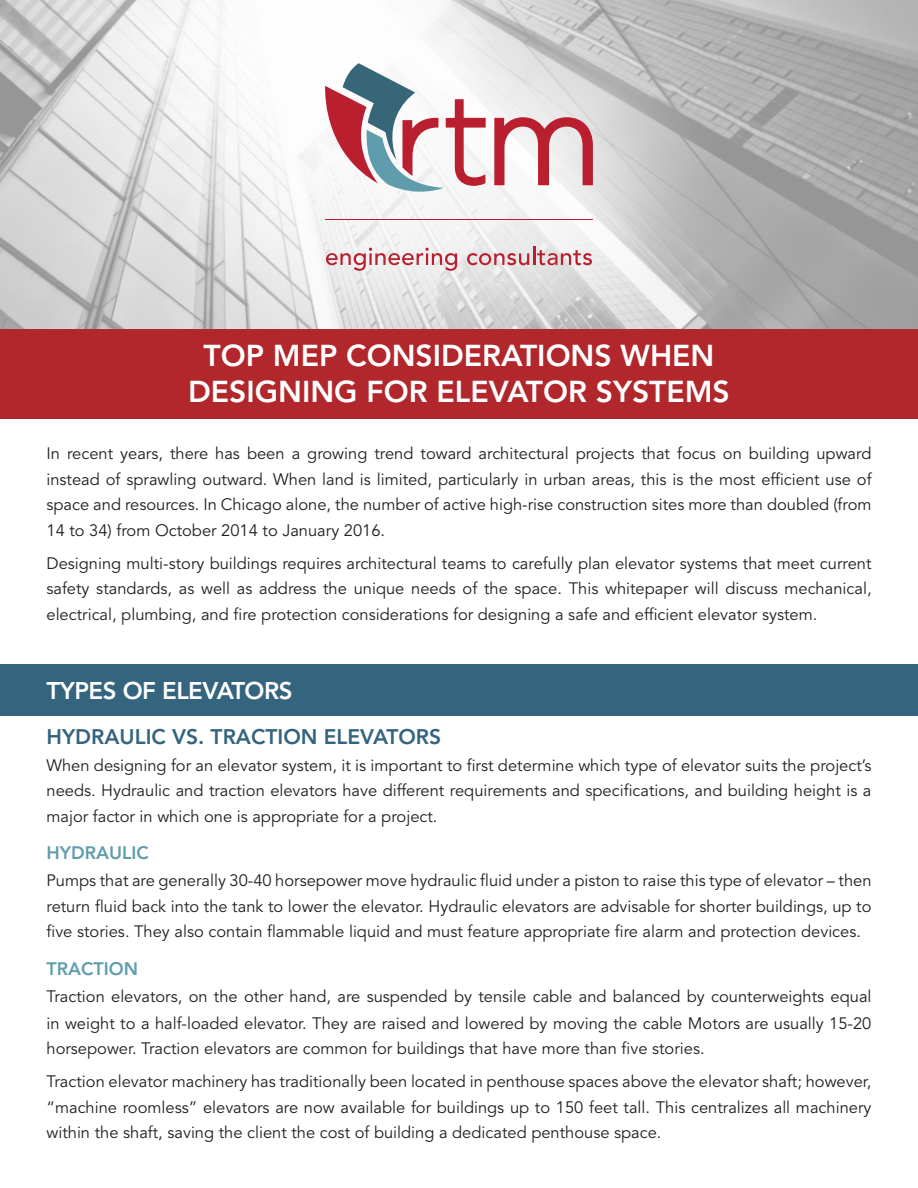
<style>
.page{position:relative;width:918px;height:1188px;background:#fff}
.page>*{position:absolute;margin:0;border:0;box-sizing:border-box;transform-origin:0 0}
.t1{font:800 30px "Avenir LT Std";color:#fff}
.t2{font:800 24px "Avenir LT Std";letter-spacing:-.02em;color:#fff}
.t3{font:800 21px "Avenir LT Std";color:#34647e}
.t4{font:800 18px "Avenir LT Std";color:#609dad}
.t5{font:16.5px/25.5px "Avenir LT Std";color:#231f20;text-align:justify}
</style>
<div class="page">
<div style="left:0;top:664px;width:918px;height:52px;background:#34647e"></div>
<svg style="left:0;top:0;width:918px;height:329px;background:#bebebe"></svg>
<div style="left:188px;top:0;width:545px;height:408px;background:#fff;opacity:.75"></div>
<svg style="left:494px;top:117px;width:99px;height:68px"></svg>
<svg style="left:325px;top:63px;width:161px;height:135px"></svg>
<hr style="left:325px;top:219px;width:268px;height:1px;background:#b91f2e">
<svg style="left:326px;top:248px;width:131px;height:23px"></svg>
<svg style="left:467px;top:247px;width:125px;height:18px"></svg>
<div style="left:0;top:329px;width:918px;height:90px;background:#b1272b"></div>
<p class="t1" style="left:203px;top:338px;width:513px">TOP MEP CONSIDERATIONS WHEN</p>
<p class="t1" style="left:188px;top:374px;width:543px">DESIGNING FOR ELEVATOR SYSTEMS</p>
<p class="t5" style="left:46px;top:441px;width:827px">In recent years, there has been a growing trend toward architectural projects that focus on building upward instead of sprawling outward. When land is limited, particularly in urban areas, this is the most efficient use of space and resources. In Chicago alone, the number of active high-rise construction sites more than doubled (from 14 to 34) from October 2014 to January 2016.</p>
<p class="t5" style="left:46px;top:551px;width:827px">Designing multi-story buildings requires architectural teams to carefully plan elevator systems that meet current safety standards, as well as address the unique needs of the space. This whitepaper will discuss mechanical, electrical, plumbing, and fire protection considerations for designing a safe and efficient elevator system.</p>
<p class="t2" style="left:46px;top:676px;width:248px">TYPES OF ELEVATORS</p>
<p class="t3" style="left:46px;top:724px;width:396px">HYDRAULIC VS. TRACTION ELEVATORS</p>
<p class="t5" style="left:46px;top:753px;width:826px">When designing for an elevator system, it is important to first determine which type of elevator suits the project’s needs. Hydraulic and traction elevators have different requirements and specifications, and building height is a major factor in which one is appropriate for a project.</p>
<p class="t4" style="left:46px;top:842px;width:104px">HYDRAULIC</p>
<p class="t5" style="left:46px;top:868px;width:827px">Pumps that are generally 30-40 horsepower move hydraulic fluid under a piston to raise this type of elevator – then return fluid back into the tank to lower the elevator. Hydraulic elevators are advisable for shorter buildings, up to five stories. They also contain flammable liquid and must feature appropriate fire alarm and protection devices.</p>
<p class="t4" style="left:46px;top:958px;width:93px">TRACTION</p>
<p class="t5" style="left:46px;top:983px;width:827px;line-height:27px">Traction elevators, on the other hand, are suspended by tensile cable and balanced by counterweights equal in weight to a half-loaded elevator. They are raised and lowered by moving the cable Motors are usually 15-20</p>
<p class="t5" style="left:46px;top:1036px;width:660px">horsepower. Traction elevators are common for buildings that have more than five stories.</p>
<p class="t5" style="left:46px;top:1069px;width:826px">Traction elevator machinery has traditionally been located in penthouse spaces above the elevator shaft; however, “machine roomless” elevators are now available for buildings up to 150 feet tall. This centralizes all machinery within the shaft, saving the client the cost of building a dedicated penthouse space.</p>
</div>
